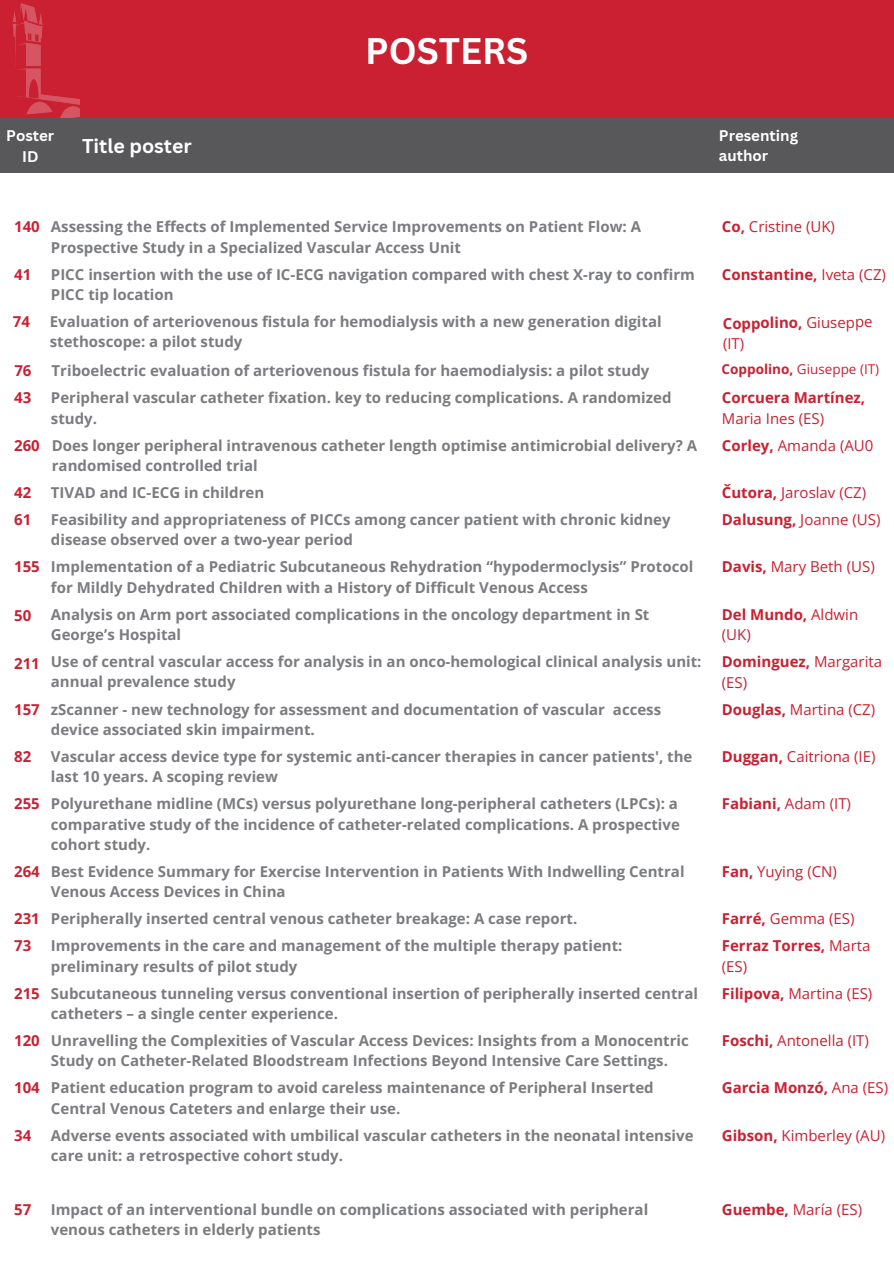
<style>
.page{position:relative;width:894px;height:1264px;background:#fff}
.page>*{position:absolute;margin:0;border:0;box-sizing:border-box;transform-origin:0 0}
.t1{font:700 36px "Canva Sans";color:#fff}
.t2{font:700 19.5px "Canva Sans";color:#fff}
.t3{font:700 15px/20.2px "Open Sans";color:#7b7c7f}
.t4{font:15px/20.2px "Open Sans";color:#ca2031}
.t5{font:700 15px/20.2px "Open Sans";color:#ca2031}
.t6{font:700 15px/20.2px "Canva Sans";color:#fff;text-align:center}
.t7{font:13.5px "Open Sans";color:#ca2031}
.s1{font-weight:700}
.s2{font-weight:400}
</style>
<div class="page">
<div style="left:0;top:0;width:893px;height:118px;background:#ca2031"></div>
<img style="left:13px;top:3px;width:66px;height:115px">
<div style="left:0;top:118px;width:893px;height:55px;background:#58585a"></div>
<h3 class="t1" style="left:365px;top:26px;width:164px">POSTERS</h3>
<h3 class="t6" style="left:6px;top:125px;width:49px">Poster<br>ID</h3>
<h3 class="t6" style="left:718px;top:125px;width:81px;text-align:left">Presenting author</h3>
<h4 class="t2" style="left:82px;top:132px;width:111px">Title poster</h4>
<h4 class="t3" style="left:51px;top:216px;width:591px">Assessing the Effects of Implemented Service Improvements on Patient Flow: A<br>Prospective Study in a Specialized Vascular Access Unit</h4>
<h3 class="t5" style="left:14px;top:216px;width:27px">140</h3>
<p class="t4" style="left:721px;top:216px;width:115px"><span class="s1">Co,</span> Cristine (UK)</p>
<h2 class="t3" style="left:51px;top:264px;width:645px">PICC insertion with the use of IC-ECG navigation compared with chest X-ray to confirm<br>PICC tip location</h2>
<h3 class="t5" style="left:14px;top:264px;width:19px">41</h3>
<h3 class="t5" style="left:721px;top:264px;width:166px">Constantine, <span class="s2">Iveta (CZ)</span></h3>
<p class="t5" style="left:13px;top:311px;width:19px">74</p>
<h3 class="t3" style="left:50px;top:311px;width:613px">Evaluation of arteriovenous fistula for hemodialysis with a new generation digital stethoscope: a pilot study</h3>
<h4 class="t4" style="left:722px;top:313px;width:151px;rotate:-1deg"><span class="s1">Coppolino,</span> Giuseppe (IT)</h4>
<p class="t5" style="left:14px;top:360px;width:19px">76</p>
<h3 class="t3" style="left:52px;top:360px;width:599px">Triboelectric evaluation of arteriovenous fistula for haemodialysis: a pilot study</h3>
<h4 class="t7" style="left:721px;top:359px;width:159px"><span class="s1">Coppolino,</span> Giuseppe (IT)</h4>
<p class="t5" style="left:14px;top:387px;width:19px">43</p>
<h3 class="t3" style="left:51px;top:387px;width:622px">Peripheral vascular catheter fixation. key to reducing complications. A randomized study.</h3>
<h4 class="t5" style="left:721px;top:387px;width:145px">Corcuera Martínez,<br><span class="s2">Maria Ines (ES)</span></h4>
<h3 class="t5" style="left:14px;top:434px;width:27px">260</h3>
<h3 class="t4" style="left:721px;top:434px;width:153px"><span class="s1">Corley,</span> Amanda (AU0</h3>
<h4 class="t3" style="left:52px;top:434px;width:646px">Does longer peripheral intravenous catheter length optimise antimicrobial delivery? A randomised controlled trial</h4>
<h3 class="t5" style="left:14px;top:482px;width:19px">42</h3>
<p class="t3" style="left:51px;top:482px;width:215px">TIVAD and IC-ECG in children</p>
<h1 class="t4" style="left:721px;top:482px;width:146px"><span class="s1">Čutora,</span> Jaroslav (CZ)</h1>
<h3 class="t3" style="left:51px;top:509px;width:621px">Feasibility and appropriateness of PICCs among cancer patient with chronic kidney disease observed over a two-year period</h3>
<p class="t5" style="left:14px;top:509px;width:19px">61</p>
<h4 class="t4" style="left:721px;top:509px;width:160px"><span class="s1">Dalusung,</span> Joanne (US)</h4>
<h3 class="t3" style="left:51px;top:556px;width:643px">Implementation of a Pediatric Subcutaneous Rehydration “hypodermoclysis” Protocol for Mildly Dehydrated Children with a History of Difficult Venous Access</h3>
<p class="t5" style="left:14px;top:556px;width:27px">155</p>
<p class="t4" style="left:721px;top:556px;width:154px"><span class="s1">Davis,</span> Mary Beth (US)</p>
<h3 class="t3" style="left:51px;top:603px;width:600px">Analysis on Arm port associated complications in the oncology department in St<br>George’s Hospital</h3>
<h4 class="t4" style="left:721px;top:604px;width:138px"><span class="s1">Del Mundo,</span> Aldwin (UK)</h4>
<h3 class="t5" style="left:14px;top:605px;width:19px">50</h3>
<p class="t5" style="left:14px;top:652px;width:27px">211</p>
<h3 class="t3" style="left:51px;top:651px;width:652px">Use of central vascular access for analysis in an onco-hemological clinical analysis unit: annual prevalence study</h3>
<h4 class="t4" style="left:721px;top:651px;width:162px"><span class="s1">Dominguez,</span> Margarita (ES)</h4>
<h3 class="t3" style="left:51px;top:698px;width:611px">zScanner - new technology for assessment and documentation of vascular access device associated skin impairment.</h3>
<p class="t5" style="left:14px;top:698px;width:27px">157</p>
<h4 class="t4" style="left:721px;top:698px;width:155px"><span class="s1">Douglas,</span> Martina (CZ)</h4>
<h3 class="t3" style="left:51px;top:746px;width:642px">Vascular access device type for systemic anti-cancer therapies in cancer patients', the last 10 years. A scoping review</h3>
<h3 class="t5" style="left:14px;top:746px;width:19px">82</h3>
<h4 class="t4" style="left:721px;top:746px;width:155px"><span class="s1">Duggan,</span> Caitriona (IE)</h4>
<h3 class="t3" style="left:51px;top:793px;width:630px">Polyurethane midline (MCs) versus polyurethane long-peripheral catheters (LPCs): a comparative study of the incidence of catheter-related complications. A prospective cohort study.</h3>
<p class="t5" style="left:14px;top:793px;width:27px">255</p>
<h4 class="t5" style="left:721px;top:793px;width:131px">Fabiani, <span class="s2">Adam (IT)</span></h4>
<h3 class="t3" style="left:51px;top:860px;width:635px">Best Evidence Summary for Exercise Intervention in Patients With Indwelling Central<br>Venous Access Devices in China</h3>
<h3 class="t5" style="left:14px;top:860px;width:27px">264</h3>
<h4 class="t4" style="left:721px;top:860px;width:116px"><span class="s1">Fan,</span> Yuying (CN)</h4>
<h3 class="t5" style="left:14px;top:908px;width:27px">231</h3>
<h3 class="t3" style="left:51px;top:908px;width:527px">Peripherally inserted central venous catheter breakage: A case report.</h3>
<h4 class="t4" style="left:721px;top:908px;width:134px"><span class="s1">Farré,</span> Gemma (ES)</h4>
<h3 class="t5" style="left:14px;top:935px;width:19px">73</h3>
<h3 class="t3" style="left:51px;top:935px;width:573px">Improvements in the care and management of the multiple therapy patient: preliminary results of pilot study</h3>
<h4 class="t5" style="left:721px;top:935px;width:150px">Ferraz Torres, <span class="s2">Marta (ES)</span></h4>
<h3 class="t3" style="left:51px;top:982px;width:648px">Subcutaneous tunneling versus conventional insertion of peripherally inserted central catheters – a single center experience.</h3>
<h3 class="t5" style="left:14px;top:982px;width:27px">215</h3>
<h4 class="t4" style="left:721px;top:982px;width:152px"><span class="s1">Filipova,</span> Martina (ES)</h4>
<h3 class="t3" style="left:51px;top:1029px;width:639px">Unravelling the Complexities of Vascular Access Devices: Insights from a Monocentric<br>Study on Catheter-Related Bloodstream Infections Beyond Intensive Care Settings.</h3>
<h3 class="t5" style="left:14px;top:1029px;width:27px">120</h3>
<h4 class="t4" style="left:721px;top:1029px;width:149px"><span class="s1">Foschi,</span> Antonella (IT)</h4>
<h3 class="t5" style="left:14px;top:1077px;width:27px">104</h3>
<p class="t5" style="left:721px;top:1077px;width:168px">Garcia Monzó, <span class="s2">Ana (ES)</span></p>
<h4 class="t3" style="left:51px;top:1077px;width:604px">Patient education program to avoid careless maintenance of Peripheral Inserted<br>Central Venous Cateters and enlarge their use.</h4>
<p class="t5" style="left:14px;top:1124px;width:19px">34</p>
<h4 class="t4" style="left:721px;top:1124px;width:165px"><span class="s1">Gibson,</span> Kimberley (AU)</h4>
<h3 class="t3" style="left:51px;top:1124px;width:644px">Adverse events associated with umbilical vascular catheters in the neonatal intensive care unit: a retrospective cohort study.</h3>
<h3 class="t5" style="left:14px;top:1198px;width:19px">57</h3>
<h4 class="t4" style="left:721px;top:1198px;width:142px"><span class="s1">Guembe,</span> María (ES)</h4>
<h3 class="t3" style="left:51px;top:1198px;width:598px">Impact of an interventional bundle on complications associated with peripheral venous catheters in elderly patients</h3>
</div>
